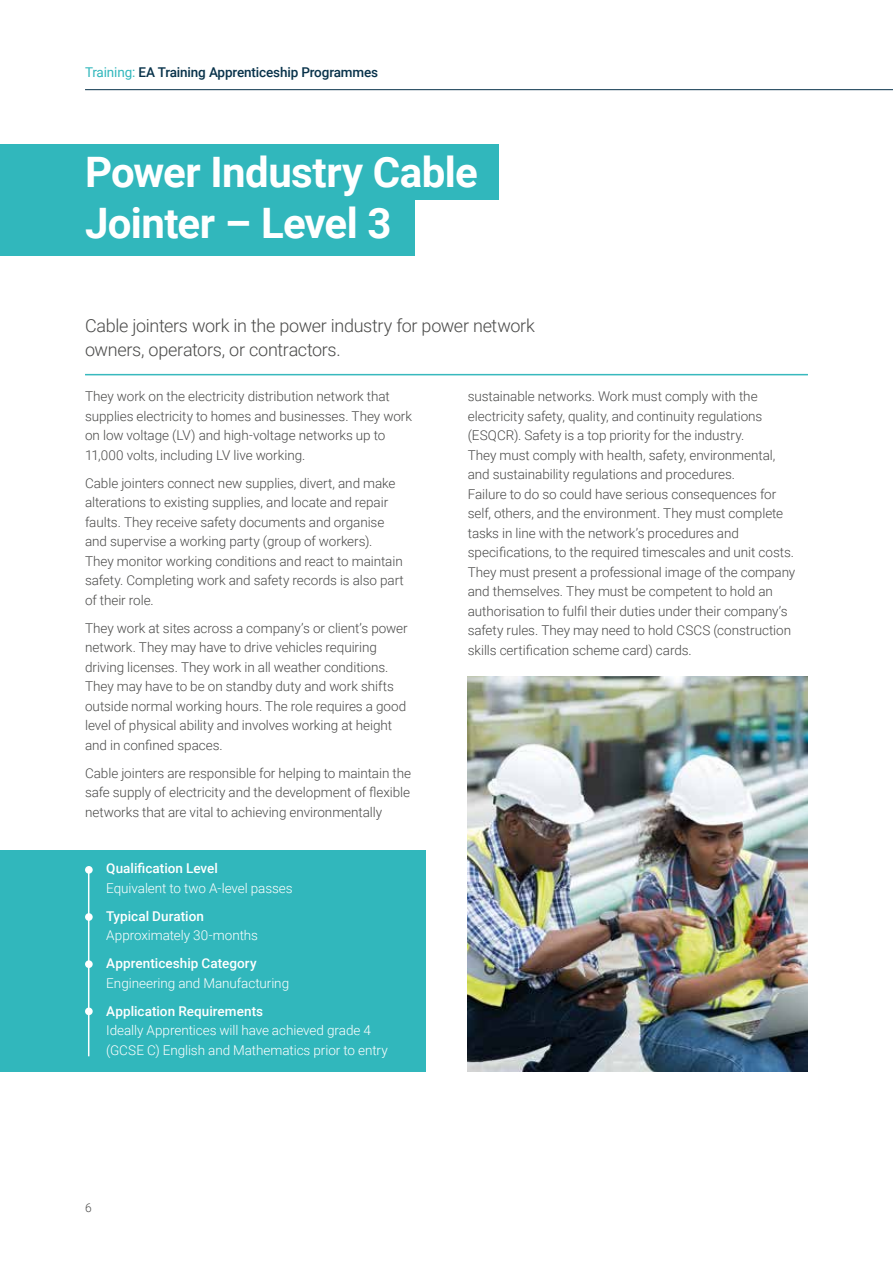
<style>
.page{position:relative;width:893px;height:1263px;background:#fff}
.page>*{position:absolute;margin:0;border:0;box-sizing:border-box;transform-origin:0 0}
.t1{font:700 42px/51px "Roboto";letter-spacing:-.015em;color:#fff}
.t2{font:300 18px/24px "Roboto";letter-spacing:-.015em;color:#4a4a49}
.t3{font:300 13.5px/19.5px "Roboto";letter-spacing:-.005em;color:#4a4a49}
.t4{font:300 13.5px/19.5px "Roboto";letter-spacing:-.005em;color:#fff}
.t5{font:500 13.5px "Roboto";letter-spacing:.005em;color:#fff}
.t6{font:500 13.5px "Roboto";letter-spacing:-.01em;color:#08324a}
.t7{font:300 12px "Roboto";color:#4a4a49}
.s1{font-weight:400;color:#31b7bc}
</style>
<div class="page">
<hr style="left:85px;top:89px;width:808px;height:1px;background:#08324a">
<div style="left:0;top:145px;width:499px;height:55px;background:#31b7bc"></div>
<div style="left:0;top:200px;width:415px;height:55px;background:#31b7bc"></div>
<hr style="left:85px;top:374px;width:723px;height:1px;background:#31b7bc">
<hr style="left:85px;top:375px;width:723px;height:1px;background:#31b7bc">
<div style="left:0;top:850px;width:425px;height:221px;background:#31b7bc"></div>
<img style="left:468px;top:676px;width:340px;height:395px">
<hr style="left:88px;top:869px;width:1px;height:187px;background:#fff">
<div style="left:85px;top:866px;width:8px;height:8px;background:#fff;border-radius:50%"></div>
<div style="left:85px;top:913px;width:8px;height:8px;background:#fff;border-radius:50%"></div>
<div style="left:85px;top:960px;width:8px;height:8px;background:#fff;border-radius:50%"></div>
<div style="left:85px;top:1007px;width:8px;height:8px;background:#fff;border-radius:50%"></div>
<p class="t6" style="left:85px;top:62px;width:295px"><span class="s1">Training:</span> EA Training Apprenticeship Programmes</p>
<h1 class="t1" style="left:85px;top:145px;width:394px">Power Industry Cable<br>Jointer – Level 3</h1>
<h2 class="t2" style="left:85px;top:313px;width:451px">Cable jointers work in the power industry for power network owners, operators, or contractors.</h2>
<p class="t3" style="left:85px;top:386px;width:329px">They work on the electricity distribution network that supplies electricity to homes and businesses. They work on low voltage (LV) and high-voltage networks up to 11,000 volts, including LV live working.</p>
<p class="t3" style="left:85px;top:473px;width:320px">Cable jointers connect new supplies, divert, and make alterations to existing supplies, and locate and repair faults. They receive safety documents and organise and supervise a working party (group of workers).<br>They monitor working conditions and react to maintain safety. Completing work and safety records is also part of their role.</p>
<p class="t3" style="left:85px;top:618px;width:324px">They work at sites across a company’s or client’s power network. They may have to drive vehicles requiring driving licenses. They work in all weather conditions.<br>They may have to be on standby duty and work shifts outside normal working hours. The role requires a good level of physical ability and involves working at height and in confined spaces.</p>
<p class="t3" style="left:85px;top:763px;width:327px;text-align:justify">Cable jointers are responsible for helping to maintain the safe supply of electricity and the development of flexible networks that are vital to achieving environmentally</p>
<p class="t3" style="left:468px;top:386px;width:329px">sustainable networks. Work must comply with the electricity safety, quality, and continuity regulations (ESQCR). Safety is a top priority for the industry.<br>They must comply with health, safety, environmental, and sustainability regulations and procedures.<br>Failure to do so could have serious consequences for self, others, and the environment. They must complete tasks in line with the network’s procedures and specifications, to the required timescales and unit costs.<br>They must present a professional image of the company and themselves. They must be competent to hold an authorisation to fulfil their duties under their company’s safety rules. They may need to hold CSCS (construction skills certification scheme card) cards.</p>
<p class="t5" style="left:106px;top:859px;width:113px">Qualification Level</p>
<p class="t4" style="left:106px;top:878px;width:188px">Equivalent to two A-level passes</p>
<p class="t5" style="left:106px;top:907px;width:99px">Typical Duration</p>
<p class="t4" style="left:106px;top:925px;width:153px">Approximately 30-months</p>
<p class="t5" style="left:106px;top:954px;width:152px">Apprenticeship Category</p>
<p class="t4" style="left:106px;top:973px;width:184px">Engineering and Manufacturing</p>
<p class="t5" style="left:106px;top:1001px;width:158px">Application Requirements</p>
<p class="t4" style="left:106px;top:1020px;width:283px">Ideally Apprentices will have achieved grade 4 (GCSE C) English and Mathematics prior to entry</p>
<p class="t7" style="left:85px;top:1199px;width:8px">6</p>
</div>
